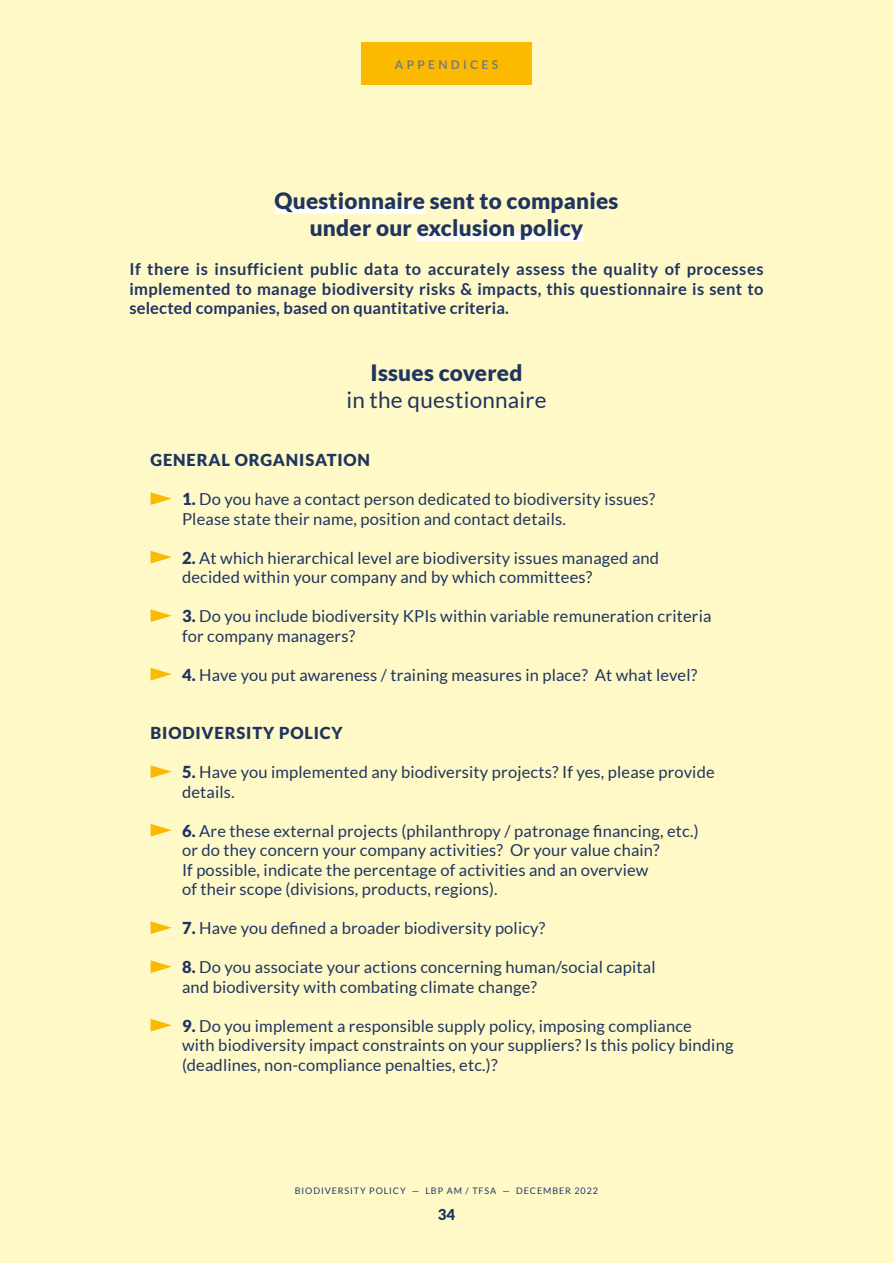
<style>
.page{position:relative;width:893px;height:1263px;background:#fff9c7}
.page>*{position:absolute;margin:0;border:0;box-sizing:border-box;transform-origin:0 0}
.t1{font:900 22.5px/27px "Lato";letter-spacing:.01em;color:#1f3560;text-align:center}
.t2{font:22.5px "Lato";letter-spacing:.01em;color:#1f3560}
.t3{font:16.5px/19.5px "Lato";letter-spacing:.01em;color:#1f3560}
.t4{font:700 16.5px/19.5px "Lato";letter-spacing:.01em;color:#1f3560;text-align:justify}
.t5{font:900 16.5px "Lato";letter-spacing:.05em;color:#1f3560}
.t6{font:900 15px "Lato";color:#1f3560}
.t7{font:700 12px "Lato";letter-spacing:.275em;color:#7c7b7b}
.t8{font:9px "Lato";letter-spacing:.1em;color:#1f3560}
.s1{font-weight:900}
</style>
<div class="page">
<div style="left:361px;top:43px;width:170px;height:42px;background:#fbba00"></div>
<div style="left:274px;top:205px;width:151px;height:9px;background:#fff"></div>
<div style="left:417px;top:232px;width:166px;height:9px;background:#fff"></div>
<svg style="left:151px;top:492px;width:21px;height:13px"></svg>
<svg style="left:151px;top:551px;width:21px;height:12px"></svg>
<svg style="left:151px;top:609px;width:21px;height:13px"></svg>
<svg style="left:151px;top:668px;width:21px;height:12px"></svg>
<svg style="left:151px;top:765px;width:21px;height:13px"></svg>
<svg style="left:151px;top:824px;width:21px;height:12px"></svg>
<svg style="left:151px;top:921px;width:21px;height:13px"></svg>
<svg style="left:151px;top:960px;width:21px;height:13px"></svg>
<svg style="left:151px;top:1019px;width:21px;height:12px"></svg>
<p class="t7" style="left:395px;top:57px;width:105px">APPENDICES</p>
<h1 class="t1" style="left:274px;top:187px;width:345px">Questionnaire sent to companies under our exclusion policy</h1>
<p class="t4" style="left:129px;top:259px;width:636px">If there is insufficient public data to accurately assess the quality of processes implemented to manage biodiversity risks &amp; impacts, this questionnaire is sent to selected companies, based on quantitative criteria.</p>
<h1 class="t1" style="left:371px;top:358px;width:153px">Issues covered</h1>
<h1 class="t2" style="left:346px;top:387px;width:202px">in the questionnaire</h1>
<p class="t5" style="left:151px;top:450px;width:221px">GENERAL ORGANISATION</p>
<p class="t3" style="left:182px;top:489px;width:475px"><span class="s1">1.</span> Do you have a contact person dedicated to biodiversity issues?<br>Please state their name, position and contact details.</p>
<p class="t3" style="left:182px;top:548px;width:478px"><span class="s1">2.</span> At which hierarchical level are biodiversity issues managed and decided within your company and by which committees?</p>
<p class="t3" style="left:182px;top:606px;width:531px"><span class="s1">3.</span> Do you include biodiversity KPIs within variable remuneration criteria for company managers?</p>
<p class="t3" style="left:182px;top:665px;width:517px"><span class="s1">4.</span> Have you put awareness / training measures in place? At what level?</p>
<p class="t5" style="left:151px;top:723px;width:194px">BIODIVERSITY POLICY</p>
<p class="t3" style="left:182px;top:762px;width:534px"><span class="s1">5.</span> Have you implemented any biodiversity projects? If yes, please provide details.</p>
<p class="t3" style="left:182px;top:821px;width:518px"><span class="s1">6.</span> Are these external projects (philanthropy / patronage financing, etc.) or do they concern your company activities? Or your value chain?<br>If possible, indicate the percentage of activities and an overview<br>of their scope (divisions, products, regions).</p>
<p class="t3" style="left:182px;top:918px;width:365px"><span class="s1">7.</span> Have you defined a broader biodiversity policy?</p>
<p class="t3" style="left:182px;top:957px;width:475px"><span class="s1">8.</span> Do you associate your actions concerning human/social capital and biodiversity with combating climate change?</p>
<p class="t3" style="left:182px;top:1016px;width:553px"><span class="s1">9.</span> Do you implement a responsible supply policy, imposing compliance<br>with biodiversity impact constraints on your suppliers? Is this policy binding (deadlines, non-compliance penalties, etc.)?</p>
<p class="t8" style="left:295px;top:1185px;width:305px">BIODIVERSITY POLICY — LBP AM / TFSA — DECEMBER 2022</p>
<p class="t6" style="left:438px;top:1205px;width:19px">34</p>
</div>
